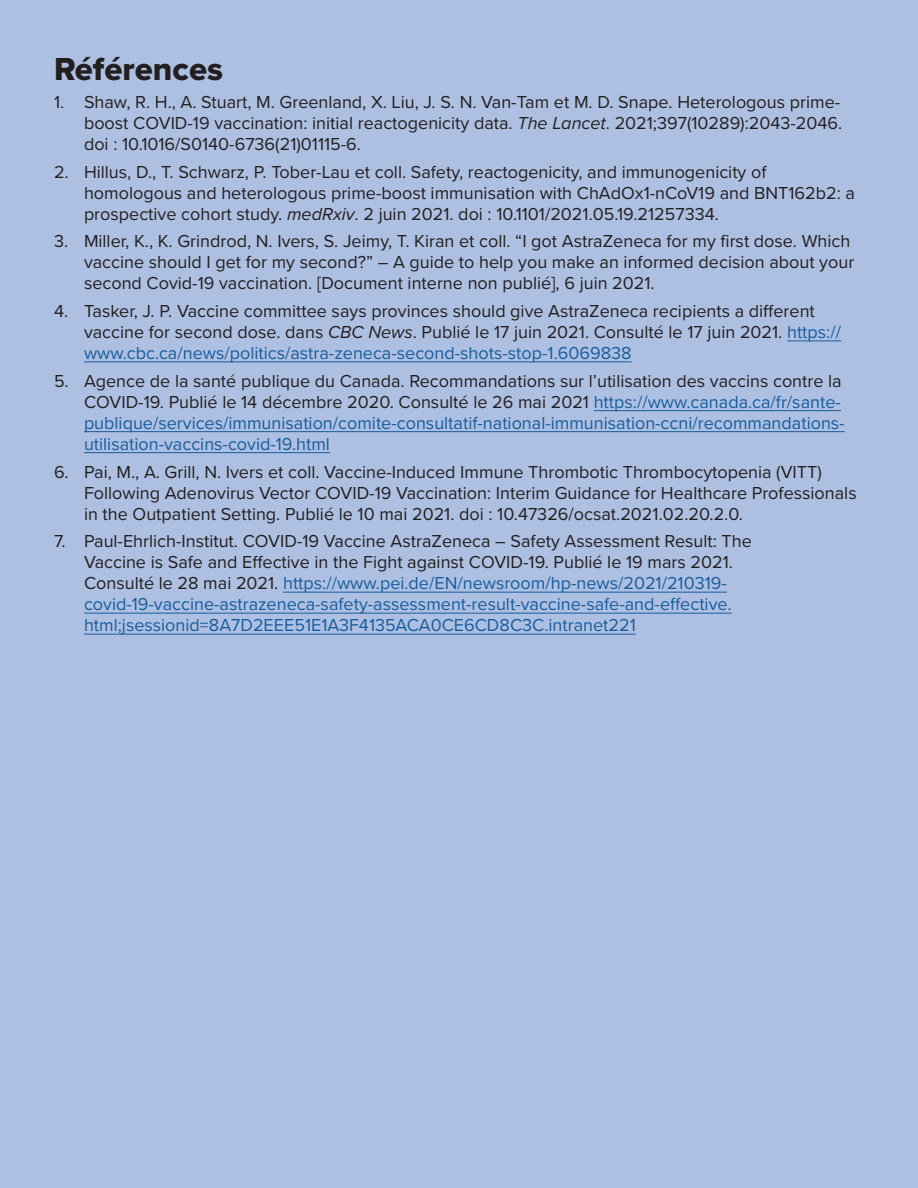
<style>
.page{position:relative;width:918px;height:1188px;background:#aec0e2}
.page>*{position:absolute;margin:0;border:0;box-sizing:border-box;transform-origin:0 0}
.t1{font:33px "Proxima Nova Extrabld";color:#231f20}
.t2{font:18px/21px "Proxima Nova";color:#231f20}
.t3{font:18px/21px "Proxima Nova";color:#175d9e}
.s1{font-style:italic}
.s2{color:#175d9e}
.s3{color:#231f20}
</style>
<div class="page">
<hr style="left:787px;top:340px;width:54px;height:1px;background:#175d9e">
<hr style="left:84px;top:361px;width:548px;height:1px;background:#175d9e">
<hr style="left:594px;top:410px;width:247px;height:1px;background:#175d9e">
<hr style="left:84px;top:431px;width:761px;height:1px;background:#175d9e">
<hr style="left:84px;top:452px;width:246px;height:1px;background:#175d9e">
<hr style="left:283px;top:592px;width:444px;height:1px;background:#175d9e">
<hr style="left:84px;top:613px;width:648px;height:1px;background:#175d9e">
<hr style="left:84px;top:634px;width:552px;height:1px;background:#175d9e">
<p class="t1" style="left:54px;top:44px;width:171px">Références</p>
<p class="t2" style="left:84px;top:91px;width:760px;text-align:justify;text-indent:-30px">1. Shaw, R. H., A. Stuart, M. Greenland, X. Liu, J. S. N. Van-Tam et M. D. Snape. Heterologous prime&shy;boost COVID-19 vaccination: initial reactogenicity data. <span class="s1">The Lancet</span>. 2021;397(10289):2043-2046. doi : 10.1016/S0140-6736(21)01115-6.</p>
<p class="t2" style="left:84px;top:160px;width:772px;text-indent:-30px">2. Hillus, D., T. Schwarz, P. Tober-Lau et coll. Safety, reactogenicity, and immunogenicity of homologous and heterologous prime-boost immunisation with ChAdOx1-nCoV19 and BNT162b2: a prospective cohort study. <span class="s1">medRxiv</span>. 2 juin 2021. doi : 10.1101/2021.05.19.21257334.</p>
<p class="t2" style="left:84px;top:230px;width:772px;text-indent:-30px">3. Miller, K., K. Grindrod, N. Ivers, S. Jeimy, T. Kiran et coll. “I got AstraZeneca for my first dose. Which vaccine should I get for my second?” – A guide to help you make an informed decision about your second Covid-19 vaccination. [Document interne non publié], 6 juin 2021.</p>
<p class="t2" style="left:84px;top:300px;width:759px;text-indent:-30px">4. Tasker, J. P. Vaccine committee says provinces should give AstraZeneca recipients a different vaccine for second dose. dans <span class="s1">CBC News</span>. Publié le 17 juin 2021. Consulté le 17 juin 2021. <span class="s2">https:// www.cbc.ca/news/politics/astra-zeneca-second-shots-stop-1.6069838</span></p>
<p class="t3" style="left:84px;top:370px;width:762px;text-indent:-30px"><span class="s3">5. Agence de la santé publique du Canada. Recommandations sur l’utilisation des vaccins contre la COVID-19. Publié le 14 décembre 2020. Consulté le 26 mai 2021</span> https://www.canada.ca/fr/sante&shy;publique/services/immunisation/comite-consultatif-national-immunisation-ccni/recommandations&shy;utilisation-vaccins-covid-19.html</p>
<p class="t2" style="left:84px;top:460px;width:774px;text-indent:-30px">6. Pai, M., A. Grill, N. Ivers et coll. Vaccine-Induced Immune Thrombotic Thrombocytopenia (VITT)<br>Following Adenovirus Vector COVID-19 Vaccination: Interim Guidance for Healthcare Professionals in the Outpatient Setting. Publié le 10 mai 2021. doi : 10.47326/ocsat.2021.02.20.2.0.</p>
<p class="t3" style="left:84px;top:530px;width:669px;text-indent:-30px"><span class="s3">7. Paul-Ehrlich-Institut. COVID-19 Vaccine AstraZeneca – Safety Assessment Result: The Vaccine is Safe and Effective in the Fight against COVID-19. Publié le 19 mars 2021.<br>Consulté le 28 mai 2021.</span> https://www.pei.de/EN/newsroom/hp-news/2021/210319- covid-19-vaccine-astrazeneca-safety-assessment-result-vaccine-safe-and-effective. html;jsessionid=8A7D2EEE51E1A3F4135ACA0CE6CD8C3C.intranet221</p>
</div>
